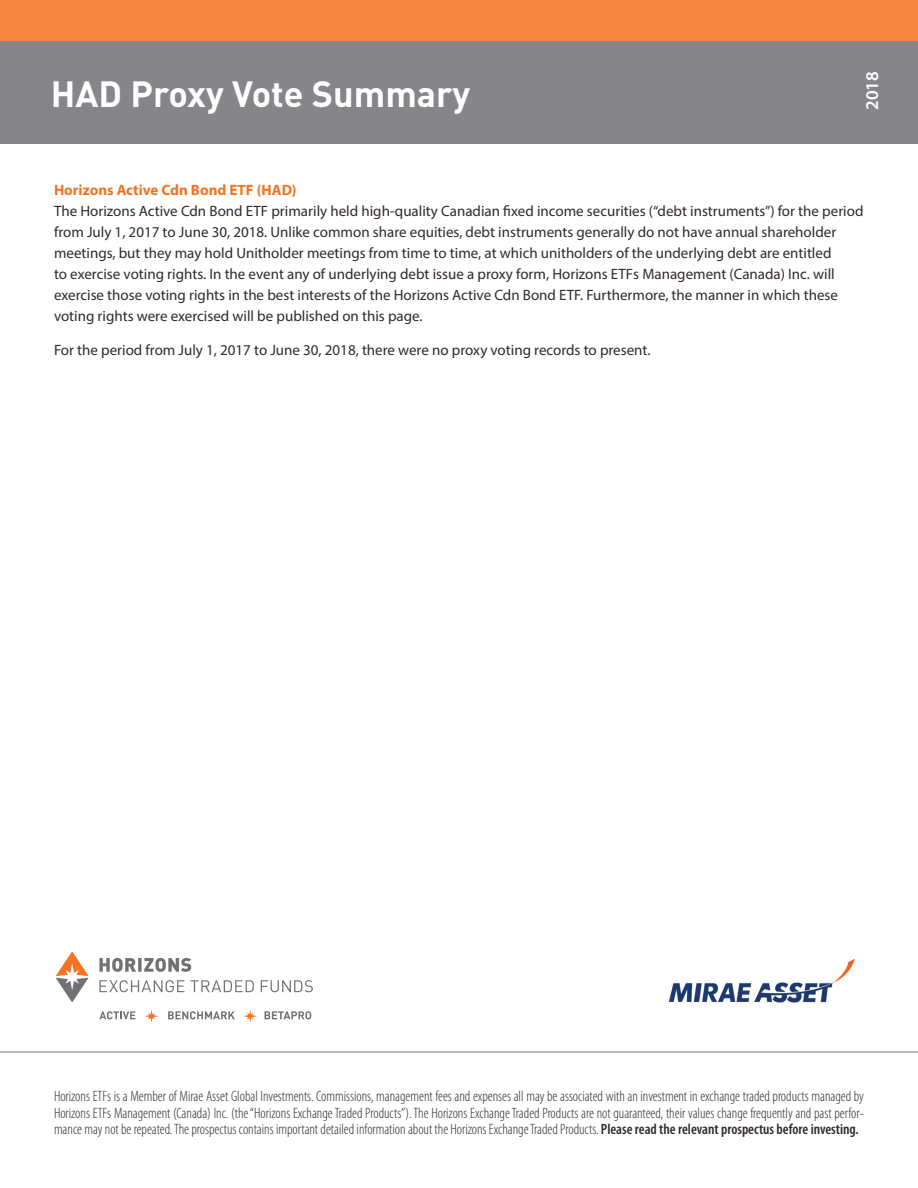
<style>
.page{position:relative;width:918px;height:1188px;background:#fff}
.page>*{position:absolute;margin:0;border:0;box-sizing:border-box;transform-origin:0 0}
.t1{font:700 36px "DIN Pro";color:#fff}
.t2{font:600 18px "Myriad Pro";color:#fff}
.page_headings{font:15px/21px "Myriad Pro";color:#302a28}
.small_print_bottom{font:300 condensed 15px/16.5px "Myriad Pro";color:#302a28;text-align:justify}
.page_headings-2{font:700 15px "Myriad Pro";color:#f47321}
.s1{font-weight:600}
</style>
<div class="page">
<div style="left:0;top:41px;width:918px;height:103px;background:#868589"></div>
<div style="left:0;top:0;width:918px;height:41px;background:#f58640"></div>
<hr style="left:0;top:1052px;width:918px;height:1px;background:#717074">
<img style="left:668px;top:958px;width:187px;height:45px">
<svg style="left:168px;top:1011px;width:67px;height:8px"></svg>
<svg style="left:264px;top:1011px;width:47px;height:8px"></svg>
<svg style="left:99px;top:1011px;width:36px;height:8px"></svg>
<svg style="left:145px;top:1010px;width:13px;height:13px"></svg>
<svg style="left:243px;top:1010px;width:14px;height:13px"></svg>
<svg style="left:99px;top:958px;width:214px;height:34px"></svg>
<svg style="left:56px;top:951px;width:33px;height:51px"></svg>
<p class="t1" style="left:51px;top:64px;width:421px">HAD Proxy Vote Summary</p>
<p class="t2" style="left:861px;top:110px;width:40px;rotate:-90deg">2018</p>
<p class="page_headings-2" style="left:54px;top:180px;width:244px">Horizons Active Cdn Bond ETF (HAD)</p>
<p class="page_headings" style="left:54px;top:200px;width:811px">The Horizons Active Cdn Bond ETF primarily held high-quality Canadian fixed income securities (“debt instruments”) for the period from July 1, 2017 to June 30, 2018. Unlike common share equities, debt instruments generally do not have annual shareholder meetings, but they may hold Unitholder meetings from time to time, at which unitholders of the underlying debt are entitled<br>to exercise voting rights. In the event any of underlying debt issue a proxy form, Horizons ETFs Management (Canada) Inc. will exercise those voting rights in the best interests of the Horizons Active Cdn Bond ETF. Furthermore, the manner in which these voting rights were exercised will be published on this page.</p>
<p class="page_headings" style="left:54px;top:340px;width:598px">For the period from July 1, 2017 to June 30, 2018, there were no proxy voting records to present.</p>
<p class="small_print_bottom" style="left:54px;top:1088px;width:812px">Horizons ETFs is a Member of Mirae Asset Global Investments. Commissions, management fees and expenses all may be associated with an investment in exchange traded products managed by Horizons ETFs Management (Canada) Inc. (the “Horizons Exchange Traded Products”). The Horizons Exchange Traded Products are not guaranteed, their values change frequently and past perfor&shy;mance may not be repeated. The prospectus contains important detailed information about the Horizons Exchange Traded Products. <span class="s1">Please read the relevant prospectus before investing.</span></p>
</div>
